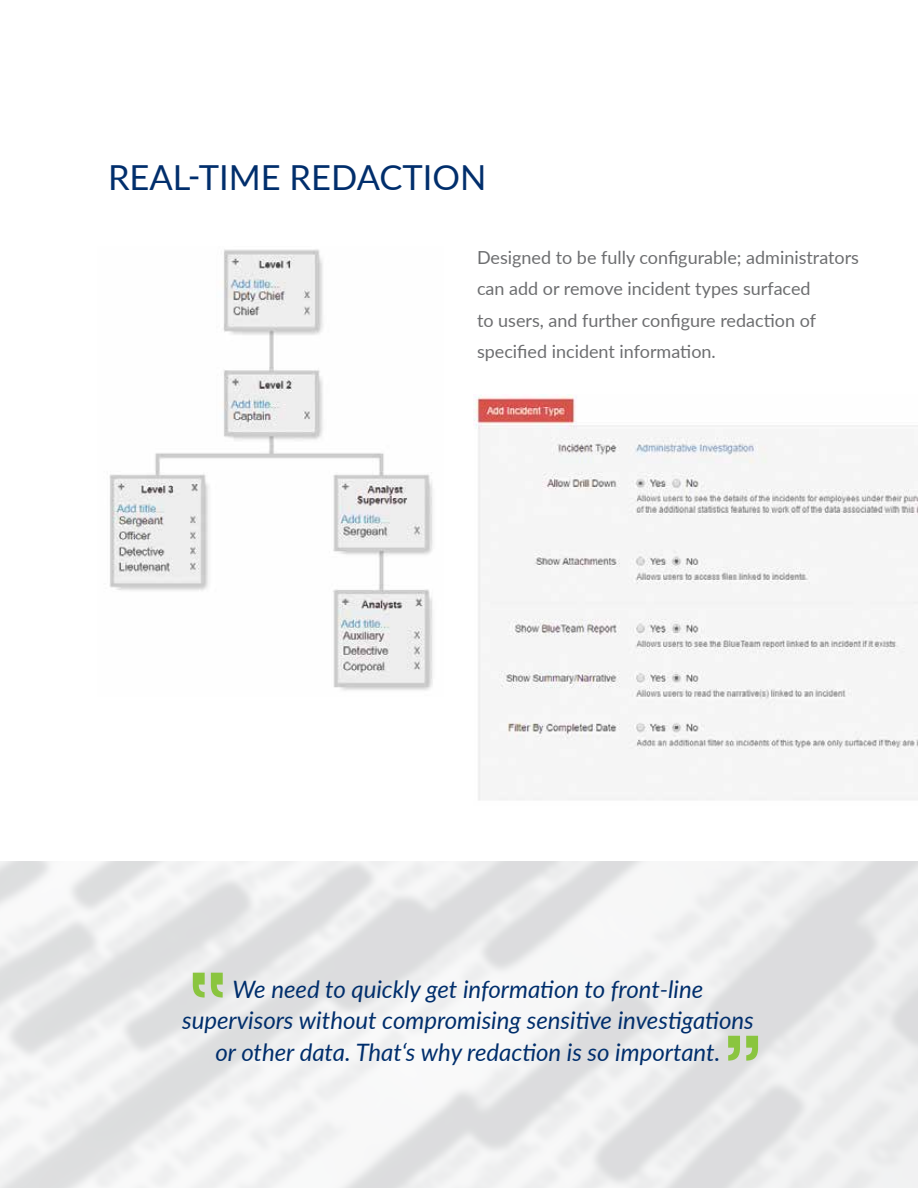
<style>
.page{position:relative;width:918px;height:1188px;background:#fff}
.page>*{position:absolute;margin:0;border:0;box-sizing:border-box;transform-origin:0 0}
.t1{font:700 72.45px "Rockwell";color:#8ac53f}
.t2{font:34.5px "Lato";color:#002e6c}
.t3{font:italic 24px/31.5px "Lato";color:#002e6c;text-align:center}
.t4{font:18px/31.2px "Lato";color:#6d6e70}
</style>
<div class="page">
<img style="left:109px;top:249px;width:324px;height:442px">
<img style="left:473px;top:395px;width:445px;height:405px">
<svg style="left:193px;top:973px;width:30px;height:25px"></svg>
<h2 class="t2" style="left:108px;top:153px;width:380px">REAL-TIME REDACTION</h2>
<p class="t4" style="left:477px;top:241px;width:384px">Designed to be fully configurable; administrators can add or remove incident types surfaced<br>to users, and further configure redaction of specified incident information.</p>
<h3 class="t3" style="left:182px;top:972px;width:573px">We need to quickly get information to front-line supervisors without compromising sensitive investigations or other data. That‘s why redaction is so important.</h3>
<h1 class="t1" style="left:765px;top:1079px;width:45px;rotate:-180deg">“</h1>
</div>
